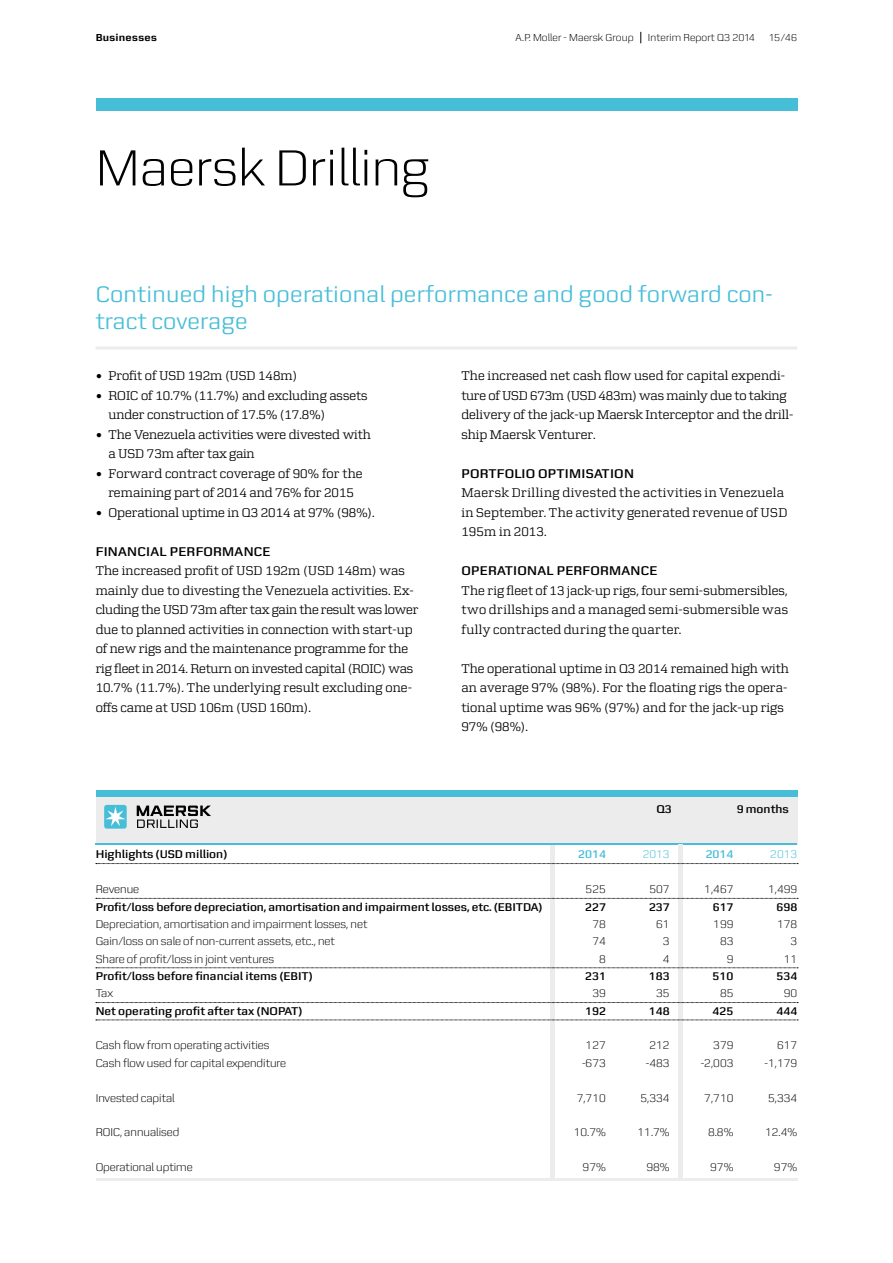
<style>
.page{position:relative;width:893px;height:1263px;background:#fff}
.page>*{position:absolute;margin:0;border:0;box-sizing:border-box;transform-origin:0 0}
.t1{font:300 54px "Zetta Sans";letter-spacing:.005em;color:#000}
.t2{font:24px/27px "Zetta Sans";letter-spacing:.01em;color:#46bed7}
.t3{font:13.5px/19.5px "Zetta Serif";letter-spacing:.005em;color:#000}
.t4{font:13.5px/19.5px "Zetta Serif";letter-spacing:.025em;color:#000}
.t5{font:300 12px "Zetta Sans";color:#000}
.t6{font:600 12px "Zetta Sans";color:#000}
.t7{font:600 12px "Zetta Sans";color:#46bed7}
.t8{font:300 12px "Zetta Sans";color:#46bed7}
.t9{font:300 10.8px "Zetta Sans";letter-spacing:.01em;color:#000}
.t10{font:700 10.8px "Zetta Sans";letter-spacing:.025em;color:#000}
.s1{font-family:"Zetta Sans";font-weight:600}
</style>
<div class="page">
<div style="left:96px;top:98px;width:701px;height:13px;background:#46bed7"></div>
<hr style="left:96px;top:346px;width:701px;height:3px;background:#ebeceb">
<hr style="left:551px;top:844px;width:4px;height:336px;background:#ebeceb">
<div style="left:96px;top:790px;width:701px;height:54px;background:#ebeceb"></div>
<hr style="left:96px;top:1178px;width:701px;height:2px;background:#ebeceb">
<div style="left:96px;top:790px;width:701px;height:6px;background:#46bed7"></div>
<hr style="left:96px;top:843px;width:701px;height:1px;background:#46bed7">
<hr style="left:678px;top:844px;width:4px;height:336px;background:#ebeceb">
<svg style="left:96px;top:863px;width:702px;height:1px"></svg>
<svg style="left:96px;top:898px;width:702px;height:1px"></svg>
<svg style="left:96px;top:967px;width:702px;height:1px"></svg>
<svg style="left:96px;top:1002px;width:702px;height:1px"></svg>
<svg style="left:96px;top:1020px;width:702px;height:1px"></svg>
<svg style="left:137px;top:805px;width:74px;height:23px"></svg>
<div style="left:104px;top:805px;width:23px;height:24px;background:#46bed7;border-radius:3px"></div>
<svg style="left:105px;top:807px;width:20px;height:19px"></svg>
<p class="t10" style="left:96px;top:31px;width:63px">Businesses</p>
<p class="t9" style="left:515px;top:32px;width:120px">A.P. Moller - Maersk Group</p>
<p class="t9" style="left:648px;top:32px;width:109px">Interim Report Q3 2014</p>
<p class="t9" style="left:769px;top:32px;width:30px">15/46</p>
<p class="t1" style="left:96px;top:138px;width:335px">Maersk Drilling</p>
<p class="t2" style="left:96px;top:281px;width:678px">Continued high operational performance and good forward con&shy;tract coverage</p>
<p class="t3" style="left:96px;top:366px;width:203px">• Profit of USD 192m (USD 148m)</p>
<p class="t3" style="left:108px;top:386px;width:261px;text-indent:-13px">• ROIC of 10.7% (11.7%) and excluding assets under construction of 17.5% (17.8%)</p>
<p class="t3" style="left:108px;top:425px;width:264px;text-indent:-13px">• The Venezuela activities were divested with a USD 73m after tax gain</p>
<p class="t3" style="left:96px;top:464px;width:268px;text-align:center">• Forward contract coverage of 90% for the remaining part of 2014 and 76% for 2015</p>
<p class="t3" style="left:96px;top:503px;width:280px">• Operational uptime in Q3 2014 at 97% (98%).</p>
<p class="t3" style="left:96px;top:542px;width:324px"><span class="s1">FINANCIAL PERFORMANCE<br></span>The increased profit of USD 192m (USD 148m) was mainly due to divesting the Venezuela activities. Ex&shy;cluding the USD 73m after tax gain the result was lower due to planned activities in connection with start-up of new rigs and the maintenance programme for the rig fleet in 2014. Return on invested capital (ROIC) was 10.7% (11.7%). The underlying result excluding one&shy;offs came at USD 106m (USD 160m).</p>
<p class="t3" style="left:461px;top:366px;width:333px">The increased net cash flow used for capital expendi&shy;ture of USD 673m (USD 483m) was mainly due to taking delivery of the jack-up Maersk Interceptor and the drill&shy;ship Maersk Venturer.</p>
<p class="t4" style="left:461px;top:464px;width:327px"><span class="s1">PORTFOLIO OPTIMISATION<br></span>Maersk Drilling divested the activities in Venezuela in September. The activity generated revenue of USD 195m in 2013.</p>
<p class="t3" style="left:461px;top:561px;width:328px"><span class="s1">OPERATIONAL PERFORMANCE<br></span>The rig fleet of 13 jack-up rigs, four semi-submersibles, two drillships and a managed semi-submersible was fully contracted during the quarter.</p>
<p class="t3" style="left:461px;top:658px;width:329px">The operational uptime in Q3 2014 remained high with an average 97% (98%). For the floating rigs the opera&shy;tional uptime was 96% (97%) and for the jack-up rigs 97% (98%).</p>
<p class="t6" style="left:656px;top:802px;width:17px">Q3</p>
<p class="t6" style="left:737px;top:802px;width:54px">9 months</p>
<p class="t6" style="left:96px;top:847px;width:133px">Highlights (USD million)</p>
<p class="t7" style="left:578px;top:847px;width:29px">2014</p>
<p class="t8" style="left:643px;top:848px;width:29px">2013</p>
<p class="t7" style="left:706px;top:847px;width:29px">2014</p>
<p class="t8" style="left:770px;top:848px;width:29px">2013</p>
<p class="t5" style="left:96px;top:882px;width:45px">Revenue</p>
<p class="t5" style="left:586px;top:882px;width:22px">525</p>
<p class="t5" style="left:649px;top:882px;width:22px">507</p>
<p class="t5" style="left:704px;top:882px;width:31px">1,467</p>
<p class="t5" style="left:768px;top:882px;width:31px">1,499</p>
<p class="t6" style="left:96px;top:900px;width:449px">Profit/loss before depreciation, amortisation and impairment losses, etc. (EBITDA)</p>
<p class="t6" style="left:585px;top:900px;width:22px">227</p>
<p class="t6" style="left:649px;top:900px;width:22px">237</p>
<p class="t6" style="left:713px;top:900px;width:22px">617</p>
<p class="t6" style="left:776px;top:900px;width:22px">698</p>
<p class="t5" style="left:96px;top:917px;width:273px">Depreciation, amortisation and impairment losses, net</p>
<p class="t5" style="left:592px;top:917px;width:15px">78</p>
<p class="t5" style="left:656px;top:917px;width:15px">61</p>
<p class="t5" style="left:713px;top:917px;width:22px">199</p>
<p class="t5" style="left:777px;top:917px;width:22px">178</p>
<p class="t5" style="left:96px;top:935px;width:241px">Gain/loss on sale of non-current assets, etc., net</p>
<p class="t5" style="left:592px;top:935px;width:15px">74</p>
<p class="t5" style="left:663px;top:935px;width:8px">3</p>
<p class="t5" style="left:720px;top:935px;width:15px">83</p>
<p class="t5" style="left:790px;top:935px;width:8px">3</p>
<p class="t5" style="left:96px;top:952px;width:180px">Share of profit/loss in joint ventures</p>
<p class="t5" style="left:599px;top:952px;width:8px">8</p>
<p class="t5" style="left:663px;top:952px;width:8px">4</p>
<p class="t5" style="left:727px;top:952px;width:8px">9</p>
<p class="t5" style="left:784px;top:952px;width:15px">11</p>
<p class="t6" style="left:96px;top:969px;width:219px">Profit/loss before financial items (EBIT)</p>
<p class="t6" style="left:585px;top:969px;width:22px">231</p>
<p class="t6" style="left:649px;top:969px;width:22px">183</p>
<p class="t6" style="left:713px;top:969px;width:22px">510</p>
<p class="t6" style="left:776px;top:969px;width:22px">534</p>
<p class="t5" style="left:96px;top:987px;width:19px">Tax</p>
<p class="t5" style="left:592px;top:987px;width:15px">39</p>
<p class="t5" style="left:656px;top:987px;width:15px">35</p>
<p class="t5" style="left:720px;top:987px;width:15px">85</p>
<p class="t5" style="left:784px;top:987px;width:15px">90</p>
<p class="t6" style="left:96px;top:1004px;width:208px">Net operating profit after tax (NOPAT)</p>
<p class="t6" style="left:585px;top:1004px;width:22px">192</p>
<p class="t6" style="left:649px;top:1004px;width:22px">148</p>
<p class="t6" style="left:713px;top:1004px;width:22px">425</p>
<p class="t6" style="left:776px;top:1004px;width:22px">444</p>
<p class="t5" style="left:96px;top:1039px;width:175px">Cash flow from operating activities</p>
<p class="t5" style="left:586px;top:1039px;width:22px">127</p>
<p class="t5" style="left:649px;top:1039px;width:22px">212</p>
<p class="t5" style="left:713px;top:1039px;width:22px">379</p>
<p class="t5" style="left:777px;top:1039px;width:22px">617</p>
<p class="t5" style="left:96px;top:1056px;width:192px">Cash flow used for capital expenditure</p>
<p class="t5" style="left:582px;top:1056px;width:25px">-673</p>
<p class="t5" style="left:646px;top:1056px;width:25px">-483</p>
<p class="t5" style="left:701px;top:1056px;width:34px">-2,003</p>
<p class="t5" style="left:764px;top:1056px;width:34px">-1,179</p>
<p class="t5" style="left:96px;top:1091px;width:81px">Invested capital</p>
<p class="t5" style="left:577px;top:1091px;width:31px">7,710</p>
<p class="t5" style="left:640px;top:1091px;width:31px">5,334</p>
<p class="t5" style="left:704px;top:1091px;width:31px">7,710</p>
<p class="t5" style="left:768px;top:1091px;width:31px">5,334</p>
<p class="t5" style="left:96px;top:1126px;width:85px">ROIC, annualised</p>
<p class="t5" style="left:574px;top:1126px;width:34px">10.7%</p>
<p class="t5" style="left:637px;top:1126px;width:34px">11.7%</p>
<p class="t5" style="left:708px;top:1126px;width:27px">8.8%</p>
<p class="t5" style="left:765px;top:1126px;width:34px">12.4%</p>
<p class="t5" style="left:96px;top:1160px;width:99px">Operational uptime</p>
<p class="t5" style="left:583px;top:1160px;width:25px">97%</p>
<p class="t5" style="left:646px;top:1160px;width:25px">98%</p>
<p class="t5" style="left:710px;top:1160px;width:25px">97%</p>
<p class="t5" style="left:774px;top:1160px;width:25px">97%</p>
</div>
